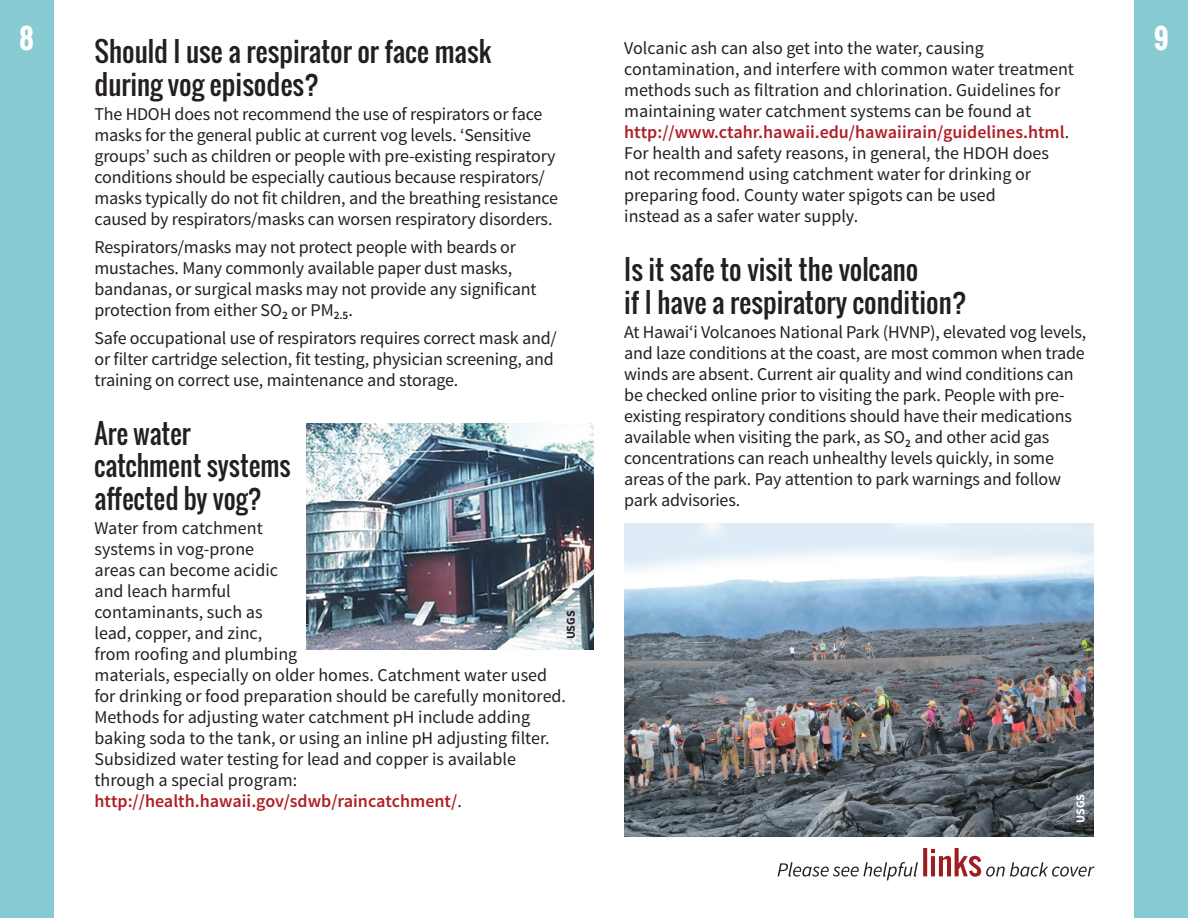
<style>
.page{position:relative;width:1188px;height:918px;background:#fff}
.page>*{position:absolute;margin:0;border:0;box-sizing:border-box;transform-origin:0 0}
.t1{font:27px/32.4px "Oswald";color:#231f20}
.t2{font:27px/32.4px "Oswald";color:#231f20;scale:.96 1}
.t3{font:700 27px "Oswald";color:#fff}
.t4{font:18px/21px "Source Sans Pro";letter-spacing:-.01em;color:#231f20}
.t5{font:700 12px "Source Sans Pro";color:#fff}
.t6{font:700 12px "Source Sans Pro";color:#231f20}
.s1{font-weight:600;color:#b01f25}
</style>
<div class="page">
<div style="left:0;top:0;width:54px;height:918px;background:#87cad2"></div>
<img style="left:307px;top:424px;width:286px;height:226px">
<div style="left:1134px;top:0;width:54px;height:918px;background:#87cad2"></div>
<img style="left:624px;top:524px;width:470px;height:313px">
<svg style="left:778px;top:848px;width:317px;height:32px"></svg>
<h1 class="t3" style="left:19px;top:18px;width:16px">8</h1>
<h1 class="t3" style="left:1154px;top:18px;width:16px">9</h1>
<h1 class="t1" style="left:94px;top:36px;width:398px">Should I use a respirator or face mask during vog episodes?</h1>
<p class="t4" style="left:94px;top:104px;width:465px">The HDOH does not recommend the use of respirators or face masks for the general public at current vog levels. ‘Sensitive groups’ such as children or people with pre-existing respiratory conditions should be especially cautious because respirators/ masks typically do not fit children, and the breathing resistance caused by respirators/masks can worsen respiratory disorders.</p>
<p class="t4" style="left:94px;top:237px;width:443px">Respirators/masks may not protect people with beards or mustaches. Many commonly available paper dust masks, bandanas, or surgical masks may not provide any significant protection from either SO<sub>2</sub> or PM<sub>2.5</sub>.</p>
<p class="t4" style="left:95px;top:327px;width:464px">Safe occupational use of respirators requires correct mask and/ or filter cartridge selection, fit testing, physician screening, and training on correct use, maintenance and storage.</p>
<h1 class="t2" style="left:94px;top:417px;width:206px">Are water catchment systems affected by vog?</h1>
<p class="t4" style="left:94px;top:518px;width:473px">Water from catchment<br>systems in vog-prone<br>areas can become acidic<br>and leach harmful<br>contaminants, such as<br>lead, copper, and zinc,<br>from roofing and plumbing<br>materials, especially on older homes. Catchment water used for drinking or food preparation should be carefully monitored.<br>Methods for adjusting water catchment pH include adding baking soda to the tank, or using an inline pH adjusting filter.<br>Subsidized water testing for lead and copper is available through a special program: <span class="s1">http://health.hawaii.gov/sdwb/raincatchment/</span>.</p>
<p class="t4" style="left:624px;top:38px;width:451px">Volcanic ash can also get into the water, causing contamination, and interfere with common water treatment methods such as filtration and chlorination. Guidelines for maintaining water catchment systems can be found at <span class="s1">http://www.ctahr.hawaii.edu/hawaiirain/guidelines.html</span>.<br>For health and safety reasons, in general, the HDOH does not recommend using catchment water for drinking or preparing food. County water spigots can be used<br>instead as a safer water supply.</p>
<h1 class="t1" style="left:624px;top:254px;width:344px">Is it safe to visit the volcano<br>if I have a respiratory condition?</h1>
<p class="t4" style="left:624px;top:322px;width:464px">At Hawaiʻi Volcanoes National Park (HVNP), elevated vog levels, and laze conditions at the coast, are most common when trade winds are absent. Current air quality and wind conditions can be checked online prior to visiting the park. People with pre&shy;existing respiratory conditions should have their medications available when visiting the park, as SO<sub>2</sub> and other acid gas concentrations can reach unhealthy levels quickly, in some areas of the park. Pay attention to park warnings and follow park advisories.</p>
<p class="t6" style="left:563px;top:639px;width:30px;rotate:-90deg">USGS</p>
<p class="t5" style="left:1073px;top:823px;width:30px;rotate:-90deg">USGS</p>
</div>
